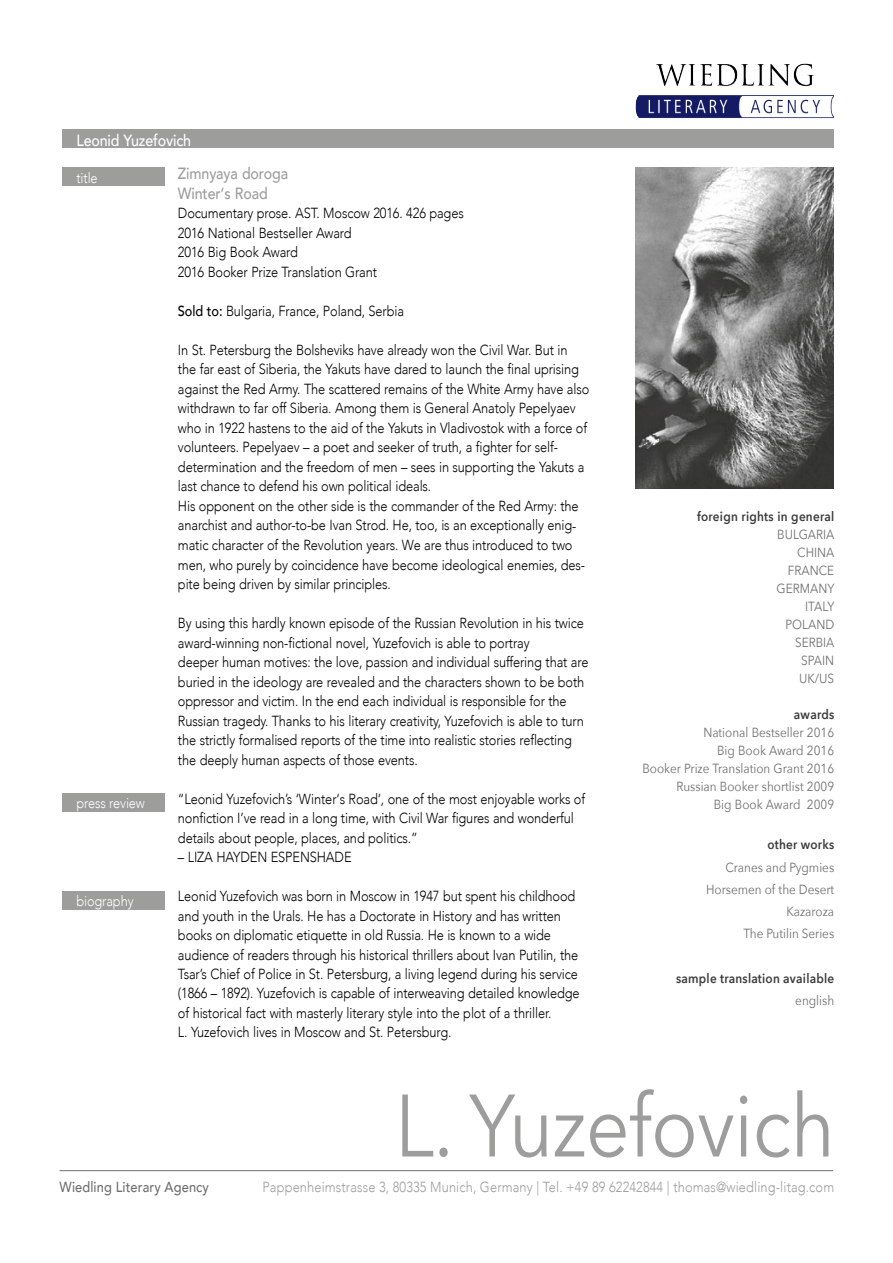
<style>
.page{position:relative;width:893px;height:1263px;background:#fff}
.page>*{position:absolute;margin:0;border:0;box-sizing:border-box;transform-origin:0 0}
.t1{font:87.45px "Avenir Next";letter-spacing:-.01em;color:#9d9d9c;scale:.88 1}
.t2{font:500 16.2px/19.5px "Avenir";letter-spacing:-.01em;color:#9d9d9c;scale:.88 1}
.t3{font:500 16.2px "Avenir";letter-spacing:-.01em;color:#fff;scale:.88 1}
.t4{font:300 14.55px/19.5px "Avenir";letter-spacing:-.01em;color:#000;scale:.88 1}
.t5{font:300 14.55px "Avenir";letter-spacing:.01em;color:#9d9d9c;scale:.88 1}
.t6{font:300 14.55px "Avenir";letter-spacing:-.01em;color:#fff;scale:.88 1}
.t7{font:500 14.55px "Avenir";letter-spacing:.01em;color:#706f6f;scale:.88 1}
.t8{font:13.2px/18px "Avenir Next";color:#706f6f;text-align:right;scale:.89 1}
.t9{font:600 13.2px "Avenir Next";letter-spacing:.02em;color:#3c3c3b;scale:.89 1}
.s1{font-weight:500}
</style>
<div class="page">
<img style="left:635px;top:63px;width:198px;height:55px">
<hr style="left:60px;top:1170px;width:773px;height:1px;background:#706f6f">
<div style="left:62px;top:129px;width:771px;height:19px;background:#9d9d9c"></div>
<div style="left:62px;top:891px;width:102px;height:19px;background:#9d9d9c"></div>
<div style="left:62px;top:168px;width:102px;height:18px;background:#9d9d9c"></div>
<div style="left:62px;top:793px;width:102px;height:19px;background:#9d9d9c"></div>
<img style="left:636px;top:168px;width:197px;height:320px">
<p class="t3" style="left:76px;top:126px;width:132px">Leonid Yuzefovich</p>
<p class="t6" style="left:76px;top:169px;width:26px">title</p>
<p class="t6" style="left:76px;top:795px;width:79px">press review</p>
<p class="t6" style="left:76px;top:892px;width:66px">biography</p>
<p class="t2" style="left:178px;top:163px;width:127px">Zimnyaya doroga<br>Winter‘s Road</p>
<p class="t4" style="left:178px;top:204px;width:326px">Documentary prose. AST. Moscow 2016. 426 pages 2016 National Bestseller Award<br>2016 Big Book Award<br>2016 Booker Prize Translation Grant</p>
<p class="t4" style="left:178px;top:301px;width:258px"><span class="s1">Sold to:</span> Bulgaria, France, Poland, Serbia</p>
<p class="t4" style="left:178px;top:340px;width:469px">In St. Petersburg the Bolsheviks have already won the Civil War. But in the far east of Siberia, the Yakuts have dared to launch the final uprising against the Red Army. The scattered remains of the White Army have also withdrawn to far off Siberia. Among them is General Anatoly Pepelyaev who in 1922 hastens to the aid of the Yakuts in Vladivostok with a force of volunteers. Pepelyaev – a poet and seeker of truth, a fighter for self&shy;determination and the freedom of men – sees in supporting the Yakuts a last chance to defend his own political ideals.<br>His opponent on the other side is the commander of the Red Army: the anarchist and author-to-be Ivan Strod. He, too, is an exceptionally enig&shy;matic character of the Revolution years. We are thus introduced to two men, who purely by coincidence have become ideological enemies, des&shy;pite being driven by similar principles.</p>
<p class="t4" style="left:178px;top:613px;width:468px">By using this hardly known episode of the Russian Revolution in his twice award-winning non-fictional novel, Yuzefovich is able to portray<br>deeper human motives: the love, passion and individual suffering that are buried in the ideology are revealed and the characters shown to be both oppressor and victim. In the end each individual is responsible for the Russian tragedy. Thanks to his literary creativity, Yuzefovich is able to turn the strictly formalised reports of the time into realistic stories reflecting the deeply human aspects of those events.</p>
<p class="t4" style="left:178px;top:789px;width:464px">“Leonid Yuzefovich’s ‘Winter‘s Road‘, one of the most enjoyable works of nonfiction I’ve read in a long time, with Civil War figures and wonderful details about people, places, and politics.”</p>
<p class="t4" style="left:178px;top:847px;width:199px">– LIZA HAYDEN ESPENSHADE</p>
<p class="t4" style="left:178px;top:886px;width:458px">Leonid Yuzefovich was born in Moscow in 1947 but spent his childhood and youth in the Urals. He has a Doctorate in History and has written books on diplomatic etiquette in old Russia. He is known to a wide audience of readers through his historical thrillers about Ivan Putilin, the Tsar’s Chief of Police in St. Petersburg, a living legend during his service (1866 – 1892). Yuzefovich is capable of interweaving detailed knowledge of historical fact with masterly literary style into the plot of a thriller.<br>L. Yuzefovich lives in Moscow and St. Petersburg.</p>
<p class="t9" style="left:697px;top:505px;width:155px">foreign rights in general</p>
<p class="t8" style="left:777px;top:525px;width:67px">BULGARIA<br>CHINA<br>FRANCE<br>GERMANY<br>ITALY<br>POLAND<br>SERBIA<br>SPAIN<br>UK/US</p>
<p class="t9" style="left:794px;top:703px;width:47px">awards</p>
<p class="t8" style="left:642px;top:723px;width:217px">National Bestseller 2016<br>Big Book Award 2016<br>Booker Prize Translation Grant 2016<br>Russian Booker shortlist 2009<br>Big Book Award 2009</p>
<p class="t9" style="left:767px;top:833px;width:77px">other works</p>
<p class="t8" style="left:706px;top:855px;width:146px;line-height:22.2px">Cranes and Pygmies<br>Horsemen of the Desert<br>Kazaroza<br>The Putilin Series</p>
<p class="t9" style="left:676px;top:967px;width:179px">sample translation available</p>
<p class="t8" style="left:795px;top:991px;width:45px">english</p>
<h1 class="t1" style="left:395px;top:1052px;width:501px">L. Yuzefovich</h1>
<p class="t7" style="left:60px;top:1174px;width:171px">Wiedling Literary Agency</p>
<p class="t5" style="left:262px;top:1178px;width:651px">Pappenheimstrasse 3, 80335 Munich, Germany | Tel. +49 89 62242844 | thomas@wiedling-litag.com</p>
</div>
